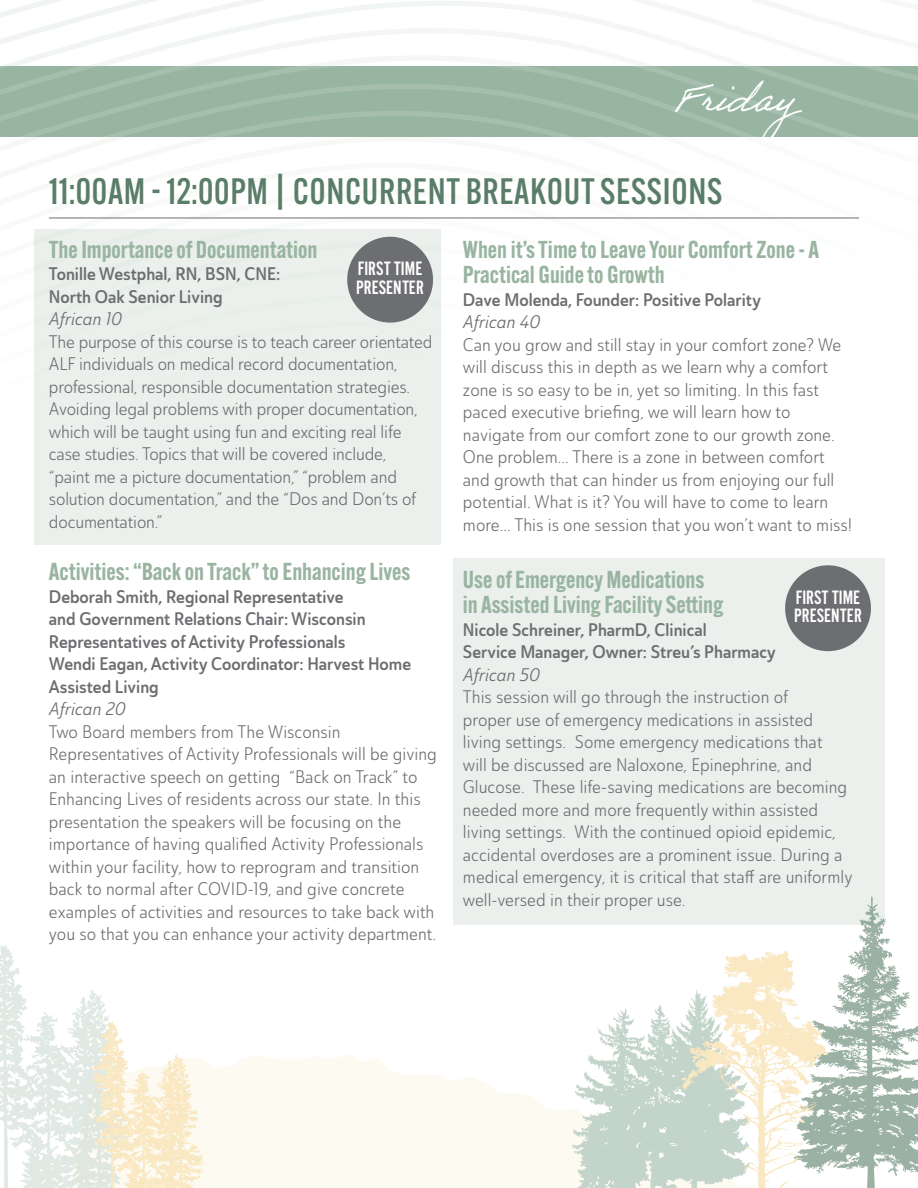
<style>
.page{position:relative;width:918px;height:1188px;background:#fff}
.page>*{position:absolute;margin:0;border:0;box-sizing:border-box;transform-origin:0 0}
.t1{font:39px "Adobe Handwriting Ernie";color:#fff}
.t2{font:500 36px "Alternate Gothic ATF";letter-spacing:.02em;color:#597d68}
.t3{font:600 24px/25.5px "Alternate Gothic ATF";color:#99b5a1}
.t4{font:20.1px/18.5px "Alternate Got No 2 D";color:#fff}
.t5{font:18px/22.5px "Ainslie Sans Con Boo";color:#6d6e71}
.t6{font:18px/22.5px "Ainslie Sans Con Dem";color:#6d6e71}
.t7{font:18px "Ainslie Sans Con Reg It";color:#6d6e71}
</style>
<div class="page">
<svg style="left:0;top:0;width:796px;height:25px"></svg>
<svg style="left:0;top:25px;width:649px;height:21px"></svg>
<svg style="left:0;top:46px;width:918px;height:21px"></svg>
<svg style="left:0;top:67px;width:918px;height:69px;background:#9ab6a3"></svg>
<div style="left:453px;top:558px;width:431px;height:366px;background:#ebf0ec"></div>
<div style="left:34px;top:229px;width:407px;height:315px;background:#ebf0ec"></div>
<hr style="left:49px;top:218px;width:810px;height:1px;background:#6d6e71">
<div style="left:347px;top:237px;width:86px;height:86px;background:#6d6e71;border-radius:50%"></div>
<div style="left:785px;top:565px;width:86px;height:86px;background:#6d6e71;border-radius:50%"></div>
<svg style="left:205px;top:1055px;width:367px;height:133px;fill:#fdfaf2"></svg>
<svg style="left:0;top:945px;width:205px;height:243px"></svg>
<svg style="left:572px;top:896px;width:346px;height:292px"></svg>
<h1 class="t1" style="left:676px;top:75px;width:142px">Friday</h1>
<h2 class="t2" style="left:49px;top:168px;width:675px">11:00AM - 12:00PM | CONCURRENT BREAKOUT SESSIONS</h2>
<h3 class="t3" style="left:49px;top:236px;width:270px">The Importance of Documentation</h3>
<p class="t6" style="left:49px;top:263px;width:233px">Tonille Westphal, RN, BSN, CNE:<br>North Oak Senior Living</p>
<p class="t7" style="left:49px;top:308px;width:74px">African 10</p>
<p class="t5" style="left:49px;top:330px;width:385px">The purpose of this course is to teach career orientated ALF individuals on medical record documentation, professional, responsible documentation strategies.<br>Avoiding legal problems with proper documentation, which will be taught using fun and exciting real life case studies. Topics that will be covered include,<br>“paint me a picture documentation,” “problem and solution documentation,” and the “Dos and Don’ts of documentation.”</p>
<h3 class="t3" style="left:49px;top:559px;width:363px">Activities: “Back on Track” to Enhancing Lives</h3>
<p class="t6" style="left:49px;top:586px;width:364px">Deborah Smith, Regional Representative<br>and Government Relations Chair: Wisconsin Representatives of Activity Professionals<br>Wendi Eagan, Activity Coordinator: Harvest Home Assisted Living</p>
<p class="t7" style="left:49px;top:698px;width:78px">African 20</p>
<p class="t5" style="left:49px;top:720px;width:390px">Two Board members from The Wisconsin Representatives of Activity Professionals will be giving an interactive speech on getting “Back on Track” to Enhancing Lives of residents across our state. In this presentation the speakers will be focusing on the importance of having qualified Activity Professionals within your facility, how to reprogram and transition back to normal after COVID-19, and give concrete examples of activities and resources to take back with you so that you can enhance your activity department.</p>
<h3 class="t3" style="left:463px;top:236px;width:358px">When it’s Time to Leave Your Comfort Zone - A<br>Practical Guide to Growth</h3>
<p class="t6" style="left:463px;top:289px;width:300px">Dave Molenda, Founder: Positive Polarity</p>
<p class="t7" style="left:463px;top:311px;width:79px">African 40</p>
<p class="t5" style="left:463px;top:333px;width:391px">Can you grow and still stay in your comfort zone? We will discuss this in depth as we learn why a comfort zone is so easy to be in, yet so limiting. In this fast paced executive briefing, we will learn how to navigate from our comfort zone to our growth zone.<br>One problem... There is a zone in between comfort and growth that can hinder us from enjoying our full potential. What is it? You will have to come to learn more... This is one session that you won’t want to miss!</p>
<h3 class="t3" style="left:463px;top:566px;width:262px">Use of Emergency Medications in Assisted Living Facility Setting</h3>
<p class="t6" style="left:463px;top:619px;width:315px">Nicole Schreiner, PharmD, Clinical<br>Service Manager, Owner: Streu’s Pharmacy</p>
<p class="t7" style="left:463px;top:663px;width:78px">African 50</p>
<p class="t5" style="left:463px;top:686px;width:391px">This session will go through the instruction of<br>proper use of emergency medications in assisted living settings. Some emergency medications that<br>will be discussed are Naloxone, Epinephrine, and Glucose. These life-saving medications are becoming needed more and more frequently within assisted living settings. With the continued opioid epidemic, accidental overdoses are a prominent issue. During a medical emergency, it is critical that staff are uniformly well-versed in their proper use.</p>
<p class="t4" style="left:356px;top:260px;width:69px">FIRST TIME<br>PRESENTER</p>
<p class="t4" style="left:794px;top:588px;width:69px">FIRST TIME<br>PRESENTER</p>
</div>
